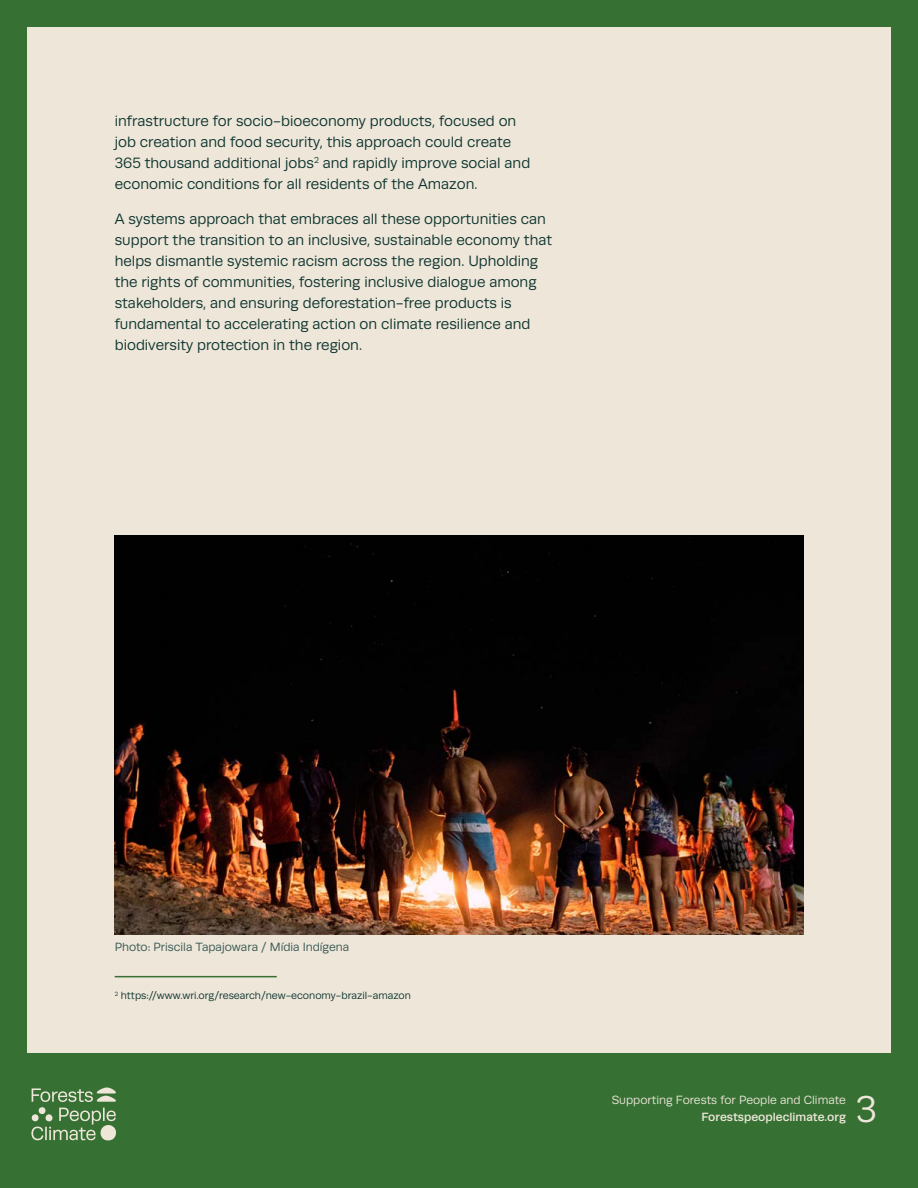
<style>
.page{position:relative;width:918px;height:1188px;background:#367033}
.page>*{position:absolute;margin:0;border:0;box-sizing:border-box;transform-origin:0 0}
.t1{font:37.5px "Runda";color:#ede6d9}
.t2{font:15px/21px "Runda";color:#0d332e}
.t3{font:12px "Runda";color:#365651}
.t4{font:12px "Runda";color:#ede6d9}
.t5{font:500 12px "Runda";color:#ede6d9}
.t6{font:10.5px "Runda";color:#0d332e}
</style>
<div class="page">
<div style="left:27px;top:27px;width:864px;height:1026px;background:#ede6d9"></div>
<svg style="left:31px;top:1088px;width:85px;height:53px"></svg>
<img style="left:115px;top:536px;width:688px;height:399px">
<hr style="left:115px;top:976px;width:162px;height:1px;background:#367033">
<p class="t2" style="left:115px;top:111px;width:417px">infrastructure for socio-bioeconomy products, focused on job creation and food security, this approach could create 365 thousand additional jobs<sup>2</sup> and rapidly improve social and economic conditions for all residents of the Amazon.</p>
<p class="t2" style="left:115px;top:208px;width:439px">A systems approach that embraces all these opportunities can support the transition to an inclusive, sustainable economy that helps dismantle systemic racism across the region. Upholding the rights of communities, fostering inclusive dialogue among stakeholders, and ensuring deforestation-free products is fundamental to accelerating action on climate resilience and biodiversity protection in the region.</p>
<p class="t3" style="left:115px;top:940px;width:236px">Photo: Priscila Tapajowara / Mídia Indígena</p>
<p class="t6" style="left:115px;top:990px;width:298px"><sup>2</sup> https://www.wri.org/research/new-economy-brazil-amazon</p>
<p class="t4" style="left:612px;top:1093px;width:236px">Supporting Forests for People and Climate</p>
<p class="t5" style="left:701px;top:1110px;width:146px">Forestspeopleclimate.org</p>
<h1 class="t1" style="left:856px;top:1089px;width:23px">3</h1>
</div>
